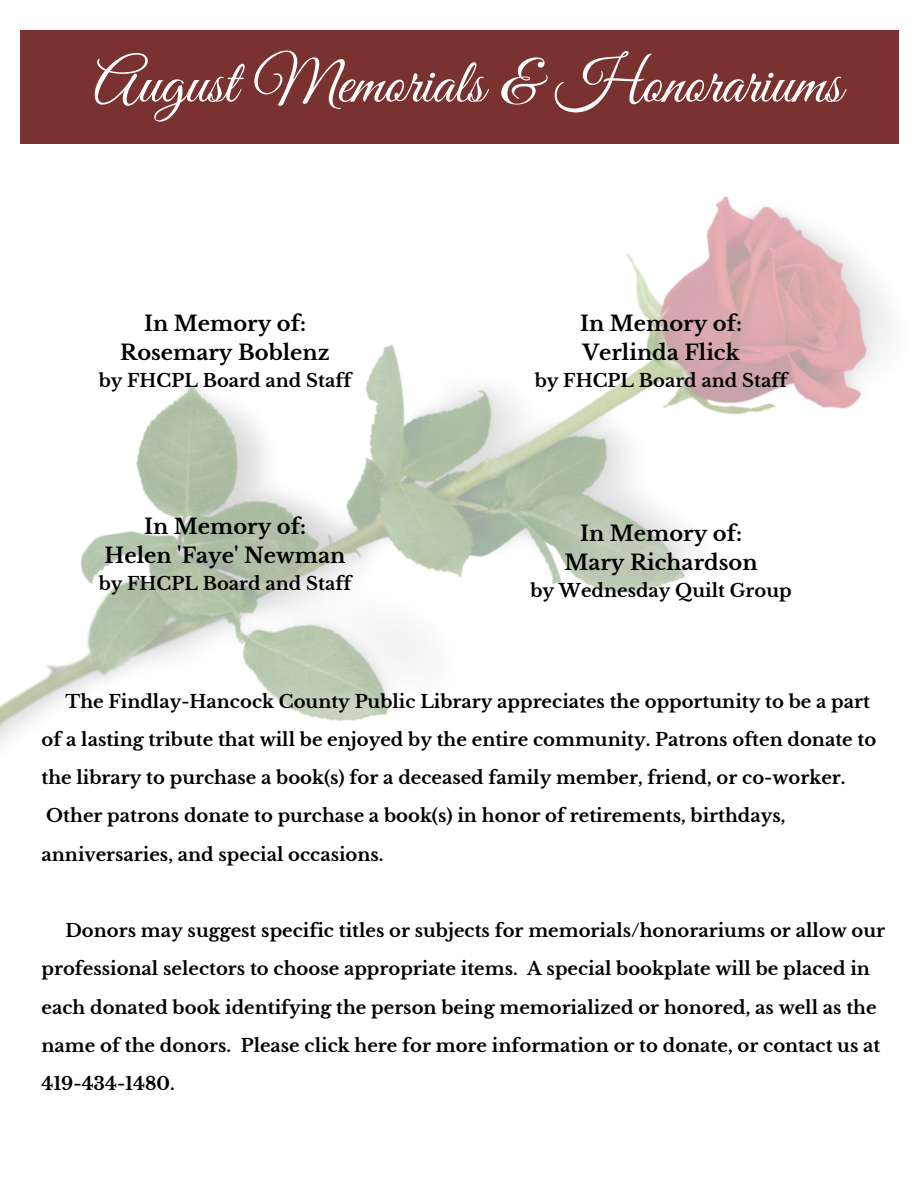
<style>
.page{position:relative;width:918px;height:1188px;background:#fff}
.page>*{position:absolute;margin:0;border:0;box-sizing:border-box;transform-origin:0 0}
.t1{font:63px "Great Vibes";color:#fff}
.t2{font:700 21px/29.2px "Libre Baskerville";color:#000;text-align:center}
.t3{font:700 18px/38.2px "Libre Baskerville";color:#000}
</style>
<div class="page">
<div style="left:20px;top:31px;width:879px;height:113px;background:#793230"></div>
<img style="left:0;top:196px;width:890px;height:548px">
<h1 class="t1" style="left:94px;top:48px;width:750px">August Memorials &amp; Honorariums</h1>
<p class="t2" style="left:120px;top:309px;width:211px">In Memory of:<br>Rosemary Boblenz</p>
<p class="t3" style="left:99px;top:362px;width:254px">by FHCPL Board and Staff</p>
<p class="t2" style="left:105px;top:512px;width:242px">In Memory of:<br>Helen 'Faye' Newman</p>
<p class="t3" style="left:99px;top:565px;width:254px">by FHCPL Board and Staff</p>
<p class="t2" style="left:580px;top:309px;width:163px;text-align:left">In Memory of:<br>Verlinda Flick</p>
<p class="t3" style="left:535px;top:362px;width:254px">by FHCPL Board and Staff</p>
<p class="t2" style="left:564px;top:519px;width:195px">In Memory of:<br>Mary Richardson</p>
<p class="t3" style="left:530px;top:571px;width:263px">by Wednesday Quilt Group</p>
<p class="t3" style="left:42px;top:682px;width:836px;text-indent:24px">The Findlay-Hancock County Public Library appreciates the opportunity to be a part of a lasting tribute that will be enjoyed by the entire community. Patrons often donate to the library to purchase a book(s) for a deceased family member, friend, or co-worker.<br>Other patrons donate to purchase a book(s) in honor of retirements, birthdays, anniversaries, and special occasions.</p>
<p class="t3" style="left:42px;top:912px;width:845px;text-indent:24px">Donors may suggest specific titles or subjects for memorials/honorariums or allow our professional selectors to choose appropriate items. A special bookplate will be placed in each donated book identifying the person being memorialized or honored, as well as the name of the donors. Please click here for more information or to donate, or contact us at 419-434-1480.</p>
</div>
